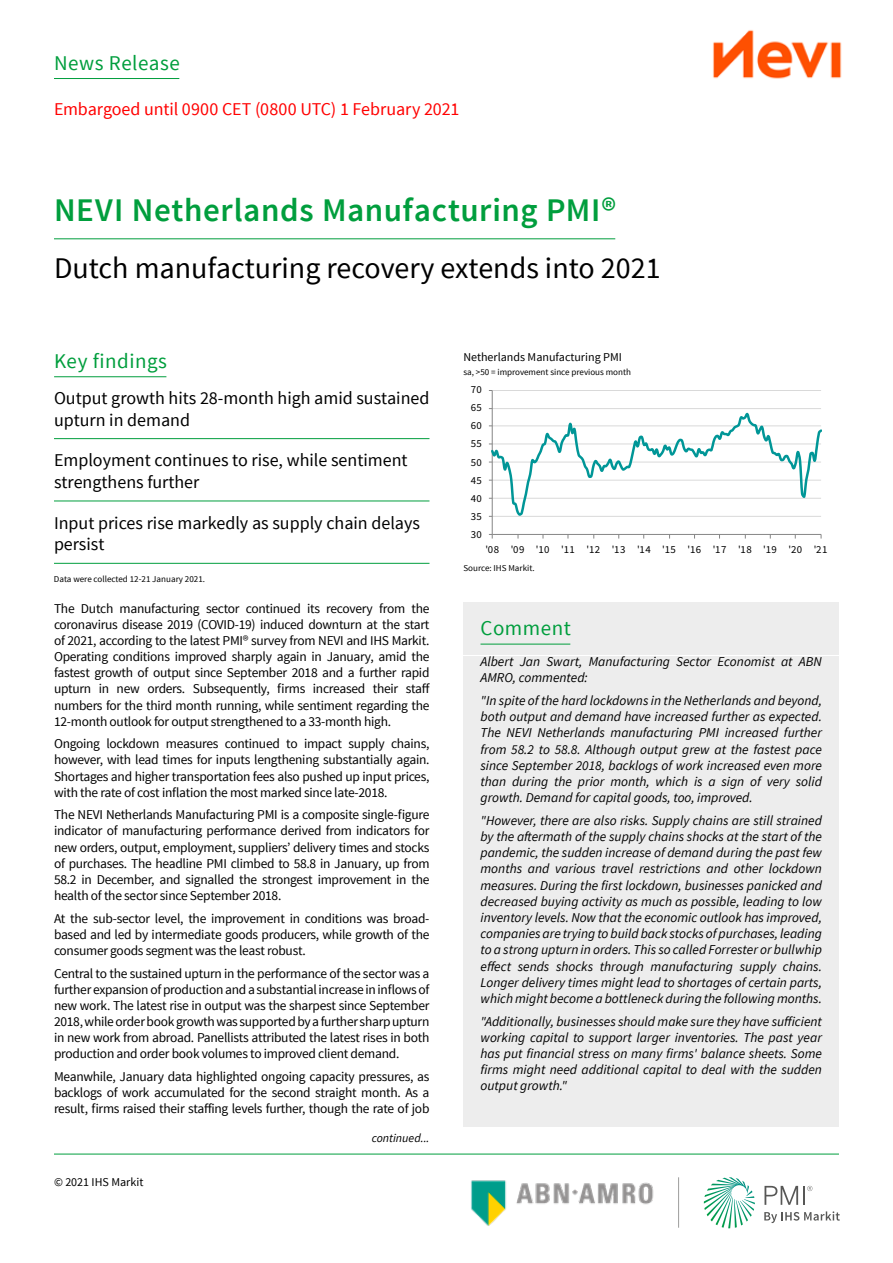
<style>
.page{position:relative;width:893px;height:1263px;background:#fff}
.page>*{position:absolute;margin:0;border:0;box-sizing:border-box;transform-origin:0 0}
.t1{font:600 33px "Source Sans Pro";letter-spacing:.02em;color:#009e3d}
.t2{font:30px "Source Sans Pro";color:#000}
.t3{font:21px "Source Sans Pro";letter-spacing:.025em;color:#009e3d}
.t4{font:18px/21.6px "Source Sans Pro";color:#000}
.t5{font:18px "Source Sans Pro";letter-spacing:-.005em;color:#f00}
.t6{font:13.5px/16.2px "Source Sans Pro";letter-spacing:-.02em;color:#000;text-align:justify}
.t7{font:italic 13.5px/16.2px "Source Sans Pro";color:#000;text-align:justify}
.t8{font:12px "Source Sans Pro";color:#000}
.t9{font:italic 12px "Source Sans Pro";color:#000}
.t10{font:10.65px "Source Sans Pro";letter-spacing:.04em;color:#000}
.t11{font:9px "Source Sans Pro";color:#000}
</style>
<div class="page">
<svg style="left:704px;top:1177px;width:51px;height:51px"></svg>
<svg style="left:764px;top:1211px;width:76px;height:12px"></svg>
<svg style="left:764px;top:1186px;width:48px;height:19px"></svg>
<hr style="left:54px;top:1154px;width:785px;height:1px;background:#009e3d">
<img style="left:713px;top:30px;width:129px;height:49px">
<img style="left:438px;top:1153px;width:248px;height:75px">
<hr style="left:492px;top:390px;width:329px;height:1px;background:#d9d9d9">
<hr style="left:492px;top:390px;width:1px;height:144px;background:#868686">
<hr style="left:492px;top:534px;width:329px;height:1px;background:#868686">
<svg style="left:489px;top:408px;width:332px;height:110px"></svg>
<hr style="left:54px;top:376px;width:112px;height:1px;background:#009e3d">
<hr style="left:54px;top:78px;width:125px;height:1px;background:#009e3d">
<hr style="left:54px;top:238px;width:561px;height:1px;background:#009e3d">
<hr style="left:54px;top:438px;width:375px;height:1px;background:#009e3d">
<hr style="left:54px;top:501px;width:375px;height:1px;background:#009e3d">
<hr style="left:54px;top:563px;width:375px;height:1px;background:#009e3d">
<div style="left:463px;top:603px;width:376px;height:52px;background:#ededed"></div>
<hr style="left:480px;top:644px;width:90px;height:1px;background:#009e3d">
<div style="left:463px;top:656px;width:376px;height:471px;background:#ededed"></div>
<h3 class="t3" style="left:54px;top:50px;width:127px">News Release</h3>
<h3 class="t5" style="left:54px;top:98px;width:407px">Embargoed until 0900 CET (0800 UTC) 1 February 2021</h3>
<h1 class="t1" style="left:54px;top:190px;width:564px">NEVI Netherlands Manufacturing PMI®</h1>
<h2 class="t2" style="left:54px;top:249px;width:608px">Dutch manufacturing recovery extends into 2021</h2>
<h3 class="t3" style="left:54px;top:348px;width:114px">Key findings</h3>
<h3 class="t4" style="left:54px;top:387px;width:377px">Output growth hits 28-month high amid sustained upturn in demand</h3>
<h3 class="t4" style="left:54px;top:450px;width:355px">Employment continues to rise, while sentiment strengthens further</h3>
<h3 class="t4" style="left:54px;top:512px;width:368px">Input prices rise markedly as supply chain delays persist</h3>
<p class="t11" style="left:54px;top:573px;width:153px">Data were collected 12-21 January 2021.</p>
<p class="t6" style="left:54px;top:600px;width:377px">The Dutch manufacturing sector continued its recovery from the coronavirus disease 2019 (COVID-19) induced downturn at the start of 2021, according to the latest PMI® survey from NEVI and IHS Markit.<br>Operating conditions improved sharply again in January, amid the fastest growth of output since September 2018 and a further rapid upturn in new orders. Subsequently, firms increased their staff numbers for the third month running, while sentiment regarding the 12-month outlook for output strengthened to a 33-month high.</p>
<p class="t6" style="left:54px;top:736px;width:377px">Ongoing lockdown measures continued to impact supply chains, however, with lead times for inputs lengthening substantially again.<br>Shortages and higher transportation fees also pushed up input prices, with the rate of cost inflation the most marked since late-2018.</p>
<p class="t6" style="left:54px;top:807px;width:377px">The NEVI Netherlands Manufacturing PMI is a composite single-figure indicator of manufacturing performance derived from indicators for new orders, output, employment, suppliers’ delivery times and stocks of purchases. The headline PMI climbed to 58.8 in January, up from 58.2 in December, and signalled the strongest improvement in the health of the sector since September 2018.</p>
<p class="t6" style="left:54px;top:910px;width:377px">At the sub-sector level, the improvement in conditions was broad&shy;based and led by intermediate goods producers, while growth of the consumer goods segment was the least robust.</p>
<p class="t6" style="left:54px;top:965px;width:377px">Central to the sustained upturn in the performance of the sector was a further expansion of production and a substantial increase in inflows of new work. The latest rise in output was the sharpest since September 2018, while order book growth was supported by a further sharp upturn in new work from abroad. Panellists attributed the latest rises in both production and order book volumes to improved client demand.</p>
<p class="t6" style="left:54px;top:1068px;width:377px">Meanwhile, January data highlighted ongoing capacity pressures, as backlogs of work accumulated for the second straight month. As a result, firms raised their staffing levels further, though the rate of job</p>
<p class="t8" style="left:54px;top:1175px;width:91px">© 2021 IHS Markit</p>
<p class="t9" style="left:372px;top:1131px;width:59px">continued...</p>
<p class="t8" style="left:463px;top:350px;width:160px">Netherlands Manufacturing PMI</p>
<p class="t11" style="left:463px;top:366px;width:169px">sa, &gt;50 = improvement since previous month</p>
<p class="t10" style="left:471px;top:383px;width:13px">70</p>
<p class="t10" style="left:471px;top:401px;width:13px">65</p>
<p class="t10" style="left:471px;top:419px;width:13px">60</p>
<p class="t10" style="left:471px;top:437px;width:13px">55</p>
<p class="t10" style="left:471px;top:455px;width:13px">50</p>
<p class="t10" style="left:471px;top:473px;width:13px">45</p>
<p class="t10" style="left:471px;top:491px;width:13px">40</p>
<p class="t10" style="left:471px;top:510px;width:13px">35</p>
<p class="t10" style="left:471px;top:528px;width:13px">30</p>
<p class="t10" style="left:485px;top:542px;width:344px">'08 '09 '10 '11 '12 '13 '14 '15 '16 '17 '18 '19 '20 '21</p>
<p class="t11" style="left:463px;top:562px;width:73px">Source: IHS Markit.</p>
<h3 class="t3" style="left:480px;top:615px;width:92px">Comment</h3>
<p class="t7" style="left:480px;top:654px;width:343px">Albert Jan Swart, Manufacturing Sector Economist at ABN<br>AMRO, commented:</p>
<p class="t7" style="left:480px;top:692px;width:343px">"In spite of the hard lockdowns in the Netherlands and beyond, both output and demand have increased further as expected.<br>The NEVI Netherlands manufacturing PMI increased further from 58.2 to 58.8. Although output grew at the fastest pace since September 2018, backlogs of work increased even more than during the prior month, which is a sign of very solid growth. Demand for capital goods, too, improved.</p>
<p class="t7" style="left:480px;top:812px;width:343px">"However, there are also risks. Supply chains are still strained by the aftermath of the supply chains shocks at the start of the pandemic, the sudden increase of demand during the past few months and various travel restrictions and other lockdown measures. During the first lockdown, businesses panicked and decreased buying activity as much as possible, leading to low inventory levels. Now that the economic outlook has improved, companies are trying to build back stocks of purchases, leading to a strong upturn in orders. This so called Forrester or bullwhip effect sends shocks through manufacturing supply chains.<br>Longer delivery times might lead to shortages of certain parts, which might become a bottleneck during the following months.</p>
<p class="t7" style="left:480px;top:1013px;width:343px">"Additionally, businesses should make sure they have sufficient working capital to support larger inventories. The past year has put financial stress on many firms' balance sheets. Some firms might need additional capital to deal with the sudden output growth."</p>
</div>
